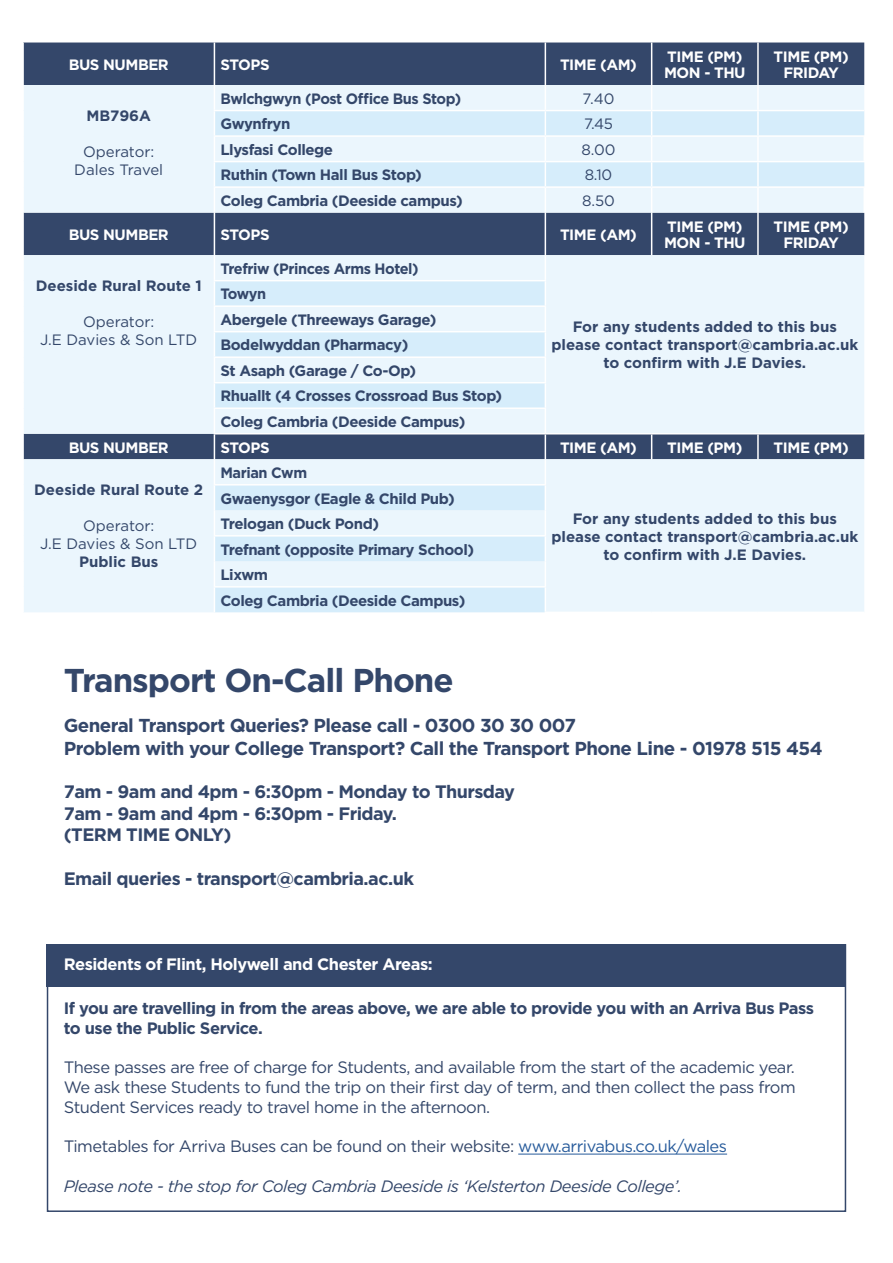
<style>
.page{position:relative;width:893px;height:1263px;background:#fff}
.page>*{position:absolute;margin:0;border:0;box-sizing:border-box;transform-origin:0 0}
.t1{font:700 33px "Gotham";letter-spacing:-.03em;color:#34476a}
.t2{font:700 18.75px/22.5px "Gotham";letter-spacing:-.03em;color:#34476a}
.t3{font:700 18px/21.6px "Gotham";letter-spacing:-.03em;color:#34476a}
.t4{font:16.5px/19.8px "Gotham";letter-spacing:-.03em;color:#34476a;text-align:justify}
.t5{font:700 16.5px/19.8px "Gotham";letter-spacing:-.03em;color:#34476a}
.t6{font:italic 16.5px "Gotham";letter-spacing:-.03em;color:#34476a}
.t7{font:700 16.5px "Gotham";letter-spacing:-.03em;color:#fff}
.t8{font:700 15px/25.5px "Gotham";letter-spacing:-.03em;color:#34476a}
.t9{font:700 15px/18px "Gotham";color:#34476a;text-align:center}
.t10{font:700 15px/16.5px "Gotham";letter-spacing:-.03em;color:#fff}
.t11{font:15px/18px "Gotham";color:#34476a;text-align:center}
.s1{color:#275b9b}
</style>
<div class="page">
<div style="left:24px;top:43px;width:840px;height:42px;background:#34476a"></div>
<svg style="left:24px;top:85px;width:840px;height:527px;background:#d6e2ec"></svg>
<svg style="left:215px;top:111px;width:649px;height:501px;background:#cddbe8"></svg>
<hr style="left:214px;top:43px;width:1px;height:42px;background:#fff">
<hr style="left:545px;top:43px;width:1px;height:42px;background:#fff">
<hr style="left:651px;top:43px;width:1px;height:42px;background:#fff">
<hr style="left:214px;top:213px;width:1px;height:42px;background:#fff">
<hr style="left:545px;top:213px;width:1px;height:42px;background:#fff">
<hr style="left:651px;top:213px;width:1px;height:42px;background:#fff">
<svg style="left:651px;top:434px;width:1px;height:25px"></svg>
<hr style="left:214px;top:382px;width:332px;height:1px;background:#fff">
<hr style="left:214px;top:110px;width:331px;height:1px;background:#fff">
<hr style="left:545px;top:110px;width:107px;height:1px;background:#fff">
<hr style="left:652px;top:110px;width:106px;height:1px;background:#fff">
<hr style="left:758px;top:110px;width:106px;height:1px;background:#fff">
<hr style="left:214px;top:135px;width:331px;height:2px;background:#fff">
<hr style="left:214px;top:161px;width:331px;height:1px;background:#fff">
<hr style="left:545px;top:161px;width:107px;height:1px;background:#fff">
<hr style="left:652px;top:161px;width:106px;height:1px;background:#fff">
<hr style="left:758px;top:161px;width:107px;height:1px;background:#fff">
<hr style="left:214px;top:186px;width:331px;height:2px;background:#fff">
<svg style="left:214px;top:85px;width:1px;height:128px"></svg>
<hr style="left:214px;top:356px;width:332px;height:2px;background:#fff">
<hr style="left:214px;top:484px;width:332px;height:1px;background:#fff">
<hr style="left:757px;top:43px;width:2px;height:42px;background:#fff">
<hr style="left:757px;top:213px;width:2px;height:42px;background:#fff">
<hr style="left:757px;top:434px;width:2px;height:25px;background:#fff">
<hr style="left:214px;top:407px;width:332px;height:2px;background:#fff">
<hr style="left:214px;top:433px;width:331px;height:1px;background:#fff">
<hr style="left:545px;top:433px;width:107px;height:1px;background:#fff">
<hr style="left:652px;top:433px;width:106px;height:1px;background:#fff">
<hr style="left:758px;top:433px;width:106px;height:1px;background:#fff">
<hr style="left:214px;top:535px;width:332px;height:1px;background:#fff">
<hr style="left:757px;top:85px;width:2px;height:25px;background:#fff">
<hr style="left:757px;top:111px;width:2px;height:24px;background:#fff">
<hr style="left:757px;top:162px;width:2px;height:24px;background:#fff">
<hr style="left:214px;top:586px;width:332px;height:2px;background:#fff">
<hr style="left:545px;top:135px;width:107px;height:2px;background:#fff">
<hr style="left:652px;top:135px;width:106px;height:2px;background:#fff">
<hr style="left:758px;top:135px;width:107px;height:2px;background:#fff">
<hr style="left:757px;top:137px;width:2px;height:24px;background:#fff">
<hr style="left:863px;top:137px;width:2px;height:24px;background:#fff">
<hr style="left:545px;top:186px;width:107px;height:2px;background:#fff">
<svg style="left:545px;top:85px;width:1px;height:128px"></svg>
<hr style="left:652px;top:186px;width:106px;height:2px;background:#fff">
<svg style="left:651px;top:85px;width:1px;height:128px"></svg>
<hr style="left:758px;top:186px;width:107px;height:2px;background:#fff">
<hr style="left:757px;top:188px;width:2px;height:25px;background:#fff">
<hr style="left:863px;top:188px;width:2px;height:25px;background:#fff">
<hr style="left:214px;top:280px;width:332px;height:1px;background:#fff">
<hr style="left:214px;top:305px;width:332px;height:2px;background:#fff">
<svg style="left:214px;top:255px;width:1px;height:357px"></svg>
<svg style="left:545px;top:255px;width:1px;height:357px"></svg>
<hr style="left:214px;top:331px;width:332px;height:1px;background:#fff">
<div style="left:47px;top:944px;width:799px;height:42px;background:#34476a"></div>
<hr style="left:518px;top:1154px;width:209px;height:1px;background:#275b9b">
<p class="t10" style="left:69px;top:56px;width:102px">BUS NUMBER</p>
<p class="t10" style="left:220px;top:56px;width:51px">STOPS</p>
<p class="t10" style="left:560px;top:56px;width:78px">TIME (AM)</p>
<p class="t10" style="left:664px;top:48px;width:83px">TIME (PM)<br>MON - THU</p>
<p class="t10" style="left:774px;top:48px;width:77px;text-align:center">TIME (PM)<br>FRIDAY</p>
<p class="t8" style="left:86px;top:103px;width:66px">MB796A</p>
<p class="t11" style="left:74px;top:142px;width:90px">Operator:<br>Dales Travel</p>
<p class="t8" style="left:220px;top:86px;width:242px">Bwlchgwyn (Post Office Bus Stop)</p>
<p class="t11" style="left:583px;top:89px;width:33px">7.40</p>
<p class="t8" style="left:220px;top:111px;width:72px">Gwynfryn</p>
<p class="t11" style="left:584px;top:115px;width:31px">7.45</p>
<p class="t8" style="left:220px;top:137px;width:114px">Llysfasi College</p>
<p class="t11" style="left:581px;top:140px;width:36px">8.00</p>
<p class="t8" style="left:220px;top:162px;width:203px">Ruthin (Town Hall Bus Stop)</p>
<p class="t11" style="left:585px;top:166px;width:29px">8.10</p>
<p class="t8" style="left:220px;top:188px;width:244px">Coleg Cambria (Deeside campus)</p>
<p class="t11" style="left:582px;top:191px;width:35px">8.50</p>
<p class="t10" style="left:69px;top:226px;width:102px">BUS NUMBER</p>
<p class="t10" style="left:220px;top:226px;width:51px">STOPS</p>
<p class="t10" style="left:560px;top:226px;width:78px">TIME (AM)</p>
<p class="t10" style="left:664px;top:218px;width:83px">TIME (PM)<br>MON - THU</p>
<p class="t10" style="left:774px;top:218px;width:77px;text-align:center">TIME (PM)<br>FRIDAY</p>
<p class="t9" style="left:36px;top:277px;width:168px">Deeside Rural Route 1</p>
<p class="t11" style="left:40px;top:313px;width:159px">Operator:<br>J.E Davies &amp; Son LTD</p>
<p class="t8" style="left:220px;top:256px;width:200px">Trefriw (Princes Arms Hotel)</p>
<p class="t8" style="left:220px;top:281px;width:283px">Towyn<br>Abergele (Threeways Garage)<br>Bodelwyddan (Pharmacy)<br>St Asaph (Garage / Co-Op)<br>Rhuallt (4 Crosses Crossroad Bus Stop)<br>Coleg Cambria (Deeside Campus)</p>
<p class="t9" style="left:551px;top:318px;width:308px">For any students added to this bus please contact transport@cambria.ac.uk to confirm with J.E Davies.</p>
<p class="t10" style="left:69px;top:439px;width:102px">BUS NUMBER</p>
<p class="t10" style="left:220px;top:439px;width:51px">STOPS</p>
<p class="t10" style="left:560px;top:439px;width:78px">TIME (AM)</p>
<p class="t10" style="left:667px;top:439px;width:77px">TIME (PM)</p>
<p class="t10" style="left:774px;top:439px;width:77px">TIME (PM)</p>
<p class="t9" style="left:34px;top:481px;width:171px">Deeside Rural Route 2</p>
<p class="t11" style="left:40px;top:517px;width:159px">Operator:<br>J.E Davies &amp; Son LTD</p>
<p class="t9" style="left:79px;top:553px;width:81px">Public Bus</p>
<p class="t8" style="left:220px;top:460px;width:88px">Marian Cwm</p>
<p class="t8" style="left:220px;top:485px;width:255px">Gwaenysgor (Eagle &amp; Child Pub)<br>Trelogan (Duck Pond)<br>Trefnant (opposite Primary School)<br>Lixwm<br>Coleg Cambria (Deeside Campus)</p>
<p class="t9" style="left:551px;top:509px;width:308px">For any students added to this bus please contact transport@cambria.ac.uk to confirm with J.E Davies.</p>
<h1 class="t1" style="left:64px;top:658px;width:391px">Transport On-Call Phone</h1>
<p class="t2" style="left:64px;top:714px;width:760px">General Transport Queries? Please call - 0300 30 30 007<br>Problem with your College Transport? Call the Transport Phone Line - 01978 515 454</p>
<p class="t3" style="left:64px;top:781px;width:453px">7am - 9am and 4pm - 6:30pm - Monday to Thursday<br>7am - 9am and 4pm - 6:30pm - Friday.<br>(TERM TIME ONLY)</p>
<p class="t3" style="left:64px;top:867px;width:352px">Email queries - transport@cambria.ac.uk</p>
<p class="t7" style="left:64px;top:953px;width:370px">Residents of Flint, Holywell and Chester Areas:</p>
<p class="t5" style="left:64px;top:998px;width:752px">If you are travelling in from the areas above, we are able to provide you with an Arriva Bus Pass to use the Public Service.</p>
<p class="t4" style="left:64px;top:1057px;width:733px">These passes are free of charge for Students, and available from the start of the academic year.<br>We ask these Students to fund the trip on their first day of term, and then collect the pass from Student Services ready to travel home in the afternoon.</p>
<p class="t4" style="left:64px;top:1136px;width:665px">Timetables for Arriva Buses can be found on their website: <span class="s1">www.arrivabus.co.uk/wales</span></p>
<p class="t6" style="left:64px;top:1175px;width:620px">Please note - the stop for Coleg Cambria Deeside is ‘Kelsterton Deeside College’.</p>
</div>
